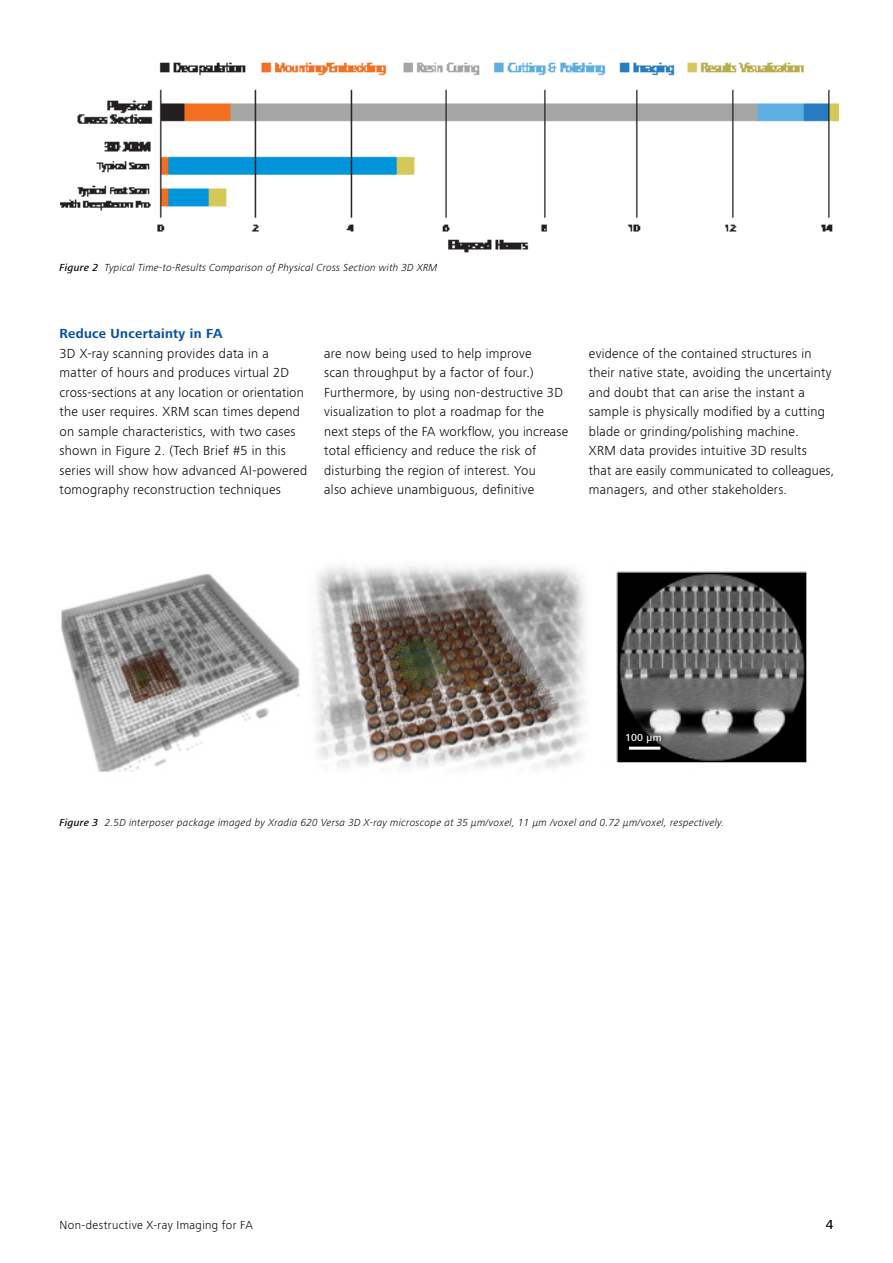
<style>
.page{position:relative;width:893px;height:1263px;background:#fff}
.page>*{position:absolute;margin:0;border:0;box-sizing:border-box;transform-origin:0 0}
.t1{font:300 13.5px/19.5px "ZEISS Frutiger Next W1 G";letter-spacing:.02em;color:#000}
.t2{font:700 13.5px "ZEISS Frutiger Next W1 G";letter-spacing:.02em;color:#034ea2}
.t3{font:500 13.5px "ZEISS Frutiger Next W1 G";color:#000}
.t4{font:300 12px "ZEISS Frutiger Next W1 G";letter-spacing:.035em;color:#000}
.t5{font:italic 300 10.5px "ZEISS Frutiger Next W1 G";letter-spacing:.02em;color:#000}
.t6{font:500 10.5px "ZEISS Frutiger Next W1 G";color:#fff}
.s1{font-family:"ZEISS Frutiger Next W1 G Med It";font-weight:400;font-style:normal}
</style>
<div class="page">
<img style="left:61px;top:62px;width:777px;height:191px">
<img style="left:61px;top:566px;width:746px;height:206px">
<hr style="left:629px;top:747px;width:31px;height:3px;background:#fff">
<svg style="left:622px;top:730px;width:43px;height:18px"></svg>
<p class="t5" style="left:60px;top:260px;width:379px"><span class="s1">Figure 2</span> Typical Time-to-Results Comparison of Physical Cross Section with 3D XRM</p>
<p class="t2" style="left:60px;top:324px;width:164px">Reduce Uncertainty in FA</p>
<p class="t1" style="left:60px;top:343px;width:249px">3D X-ray scanning provides data in a matter of hours and produces virtual 2D cross-sections at any location or orientation the user requires. XRM scan times depend on sample characteristics, with two cases shown in Figure 2. (Tech Brief #5 in this series will show how advanced AI-powered tomography reconstruction techniques</p>
<p class="t1" style="left:324px;top:343px;width:245px">are now being used to help improve<br>scan throughput by a factor of four.)<br>Furthermore, by using non-destructive 3D visualization to plot a roadmap for the next steps of the FA workflow, you increase total efficiency and reduce the risk of disturbing the region of interest. You<br>also achieve unambiguous, definitive</p>
<p class="t1" style="left:589px;top:343px;width:247px">evidence of the contained structures in their native state, avoiding the uncertainty and doubt that can arise the instant a sample is physically modified by a cutting blade or grinding/polishing machine.<br>XRM data provides intuitive 3D results<br>that are easily communicated to colleagues, managers, and other stakeholders.</p>
<p class="t6" style="left:625px;top:730px;width:38px">100 µm</p>
<p class="t5" style="left:60px;top:815px;width:666px"><span class="s1">Figure 3</span> 2.5D interposer package imaged by Xradia 620 Versa 3D X-ray microscope at 35 µm/voxel, 11 µm /voxel and 0.72 µm/voxel, respectively.</p>
<p class="t4" style="left:60px;top:1217px;width:195px">Non-destructive X-ray Imaging for FA</p>
<p class="t3" style="left:826px;top:1215px;width:9px">4</p>
</div>
